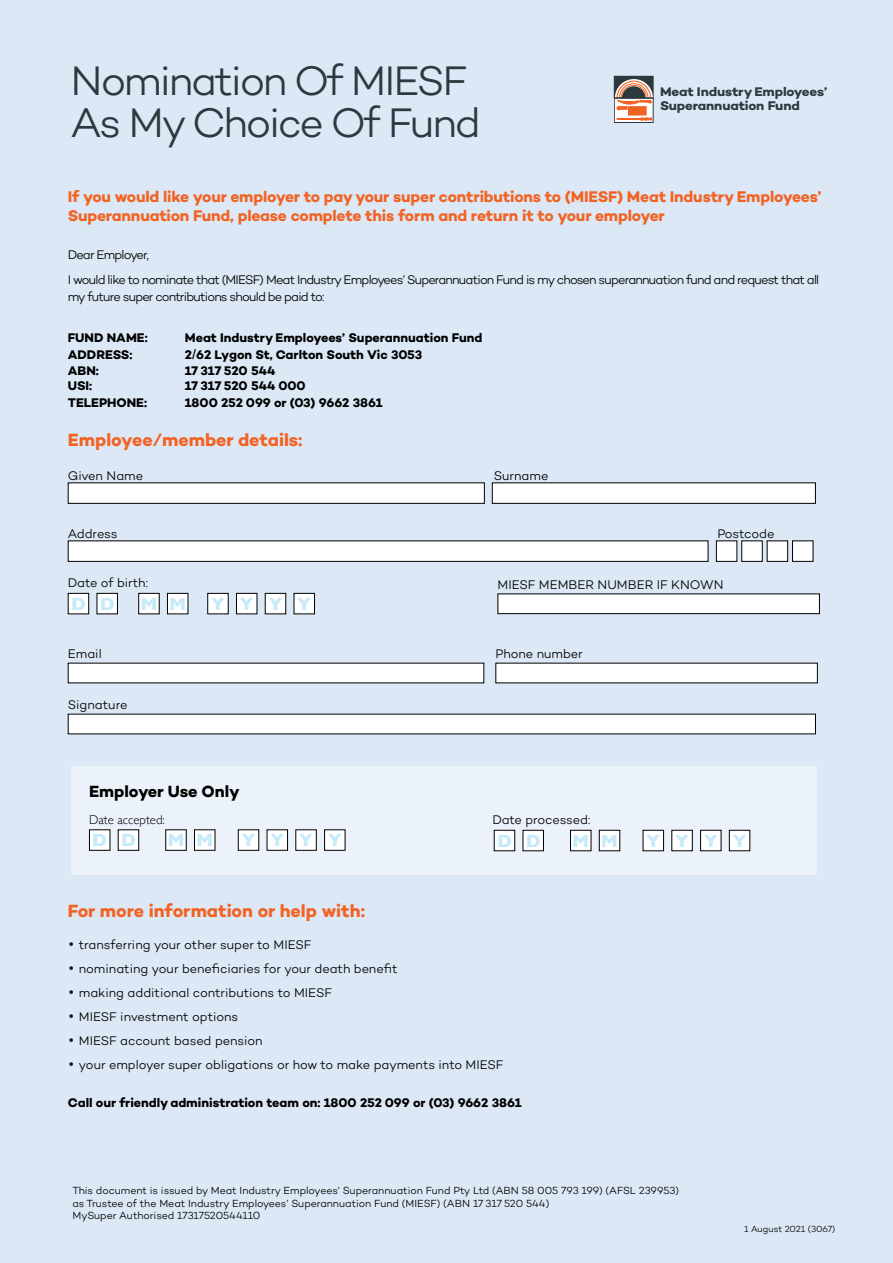
<style>
.page{position:relative;width:893px;height:1263px;background:#dce8f6}
.page>*{position:absolute;margin:0;border:0;box-sizing:border-box;transform-origin:0 0}
.t1{font:42px/42px "Campton Light DEMO";letter-spacing:-.055em;color:#2d393e}
.t2{font:18px "Campton Bold DEMO";letter-spacing:-.005em;color:#f26323}
.t3{font:700 18px "Gill Sans";letter-spacing:.845em;color:#c7eafb}
.t4{font:16.5px "Campton Bold DEMO";letter-spacing:-.005em;color:#000}
.t5{font:15.75px/19.5px "Campton Bold DEMO";letter-spacing:-.015em;color:#f26323}
.t6{font:12.75px "Campton Light DEMO";letter-spacing:-.01em;color:#000}
.t7{font:12.75px "Campton Bold DEMO";color:#000}
.t8{font:12.75px/25px "Campton Light DEMO";letter-spacing:-.06em;color:#000}
.t9{font:12.75px/13.5px "Campton Bold DEMO";letter-spacing:-.01em;color:#2d393e;scale:1.06 1}
.t10{font:300 12.75px "Gill Sans";color:#000}
.t11{font:10.5px/12.6px "Campton Light DEMO";color:#000}
.t12{font:9px "Campton Light DEMO";letter-spacing:-.005em;color:#000}
.s1{font-family:"Gill Sans";font-weight:600;font-size:14.25px}
.s2{font-family:"Gill Sans";font-weight:700}
.s3{font-family:"Gill Sans";font-weight:300;font-size:14.25px}
</style>
<div class="page">
<div style="left:71px;top:766px;width:745px;height:109px;background:#ecf2fa"></div>
<div style="left:68px;top:483px;width:416px;height:20px;background:#fff"></div>
<div style="left:68px;top:482px;width:417px;height:22px;border:1px solid #000"></div>
<div style="left:492px;top:483px;width:323px;height:20px;background:#fff"></div>
<div style="left:492px;top:482px;width:324px;height:22px;border:1px solid #000"></div>
<div style="left:68px;top:541px;width:640px;height:20px;background:#fff"></div>
<div style="left:68px;top:540px;width:640px;height:22px;border:1px solid #000"></div>
<div style="left:716px;top:541px;width:21px;height:20px;background:#fff"></div>
<div style="left:716px;top:540px;width:21px;height:22px;border:1px solid #000"></div>
<div style="left:742px;top:541px;width:20px;height:20px;background:#fff"></div>
<div style="left:741px;top:540px;width:22px;height:22px;border:1px solid #000"></div>
<div style="left:767px;top:541px;width:21px;height:20px;background:#fff"></div>
<div style="left:767px;top:540px;width:21px;height:22px;border:1px solid #000"></div>
<div style="left:792px;top:541px;width:21px;height:20px;background:#fff"></div>
<div style="left:792px;top:540px;width:21px;height:22px;border:1px solid #000"></div>
<div style="left:68px;top:593px;width:21px;height:21px;background:#fff"></div>
<div style="left:68px;top:593px;width:21px;height:21px;border:1px solid #000"></div>
<div style="left:97px;top:593px;width:20px;height:21px;background:#fff"></div>
<div style="left:97px;top:593px;width:21px;height:21px;border:1px solid #000"></div>
<div style="left:139px;top:593px;width:20px;height:21px;background:#fff"></div>
<div style="left:138px;top:593px;width:22px;height:21px;border:1px solid #000"></div>
<div style="left:167px;top:593px;width:21px;height:21px;background:#fff"></div>
<div style="left:167px;top:593px;width:21px;height:21px;border:1px solid #000"></div>
<div style="left:208px;top:593px;width:20px;height:21px;background:#fff"></div>
<div style="left:207px;top:593px;width:22px;height:21px;border:1px solid #000"></div>
<div style="left:236px;top:593px;width:21px;height:21px;background:#fff"></div>
<div style="left:236px;top:593px;width:21px;height:21px;border:1px solid #000"></div>
<div style="left:265px;top:593px;width:21px;height:21px;background:#fff"></div>
<div style="left:265px;top:593px;width:21px;height:21px;border:1px solid #000"></div>
<div style="left:294px;top:593px;width:20px;height:21px;background:#fff"></div>
<div style="left:294px;top:593px;width:21px;height:21px;border:1px solid #000"></div>
<div style="left:68px;top:663px;width:416px;height:20px;background:#fff"></div>
<div style="left:496px;top:663px;width:321px;height:20px;background:#fff"></div>
<div style="left:68px;top:714px;width:747px;height:20px;background:#fff"></div>
<div style="left:89px;top:830px;width:21px;height:20px;background:#fff"></div>
<div style="left:89px;top:829px;width:21px;height:22px;border:1px solid #000"></div>
<div style="left:118px;top:830px;width:21px;height:20px;background:#fff"></div>
<div style="left:118px;top:829px;width:21px;height:22px;border:1px solid #000"></div>
<div style="left:166px;top:830px;width:20px;height:20px;background:#fff"></div>
<div style="left:194px;top:830px;width:21px;height:20px;background:#fff"></div>
<div style="left:194px;top:829px;width:21px;height:22px;border:1px solid #000"></div>
<div style="left:238px;top:830px;width:21px;height:20px;background:#fff"></div>
<div style="left:238px;top:829px;width:21px;height:22px;border:1px solid #000"></div>
<div style="left:267px;top:830px;width:21px;height:20px;background:#fff"></div>
<div style="left:267px;top:829px;width:21px;height:22px;border:1px solid #000"></div>
<div style="left:296px;top:830px;width:20px;height:20px;background:#fff"></div>
<div style="left:295px;top:829px;width:22px;height:22px;border:1px solid #000"></div>
<div style="left:325px;top:830px;width:20px;height:20px;background:#fff"></div>
<div style="left:324px;top:829px;width:21px;height:22px;border:1px solid #000"></div>
<div style="left:498px;top:594px;width:321px;height:20px;background:#fff"></div>
<div style="left:497px;top:593px;width:323px;height:21px;border:1px solid #000"></div>
<div style="left:614px;top:98px;width:39px;height:25px;border:1px solid #2d393e"></div>
<div style="left:614px;top:76px;width:39px;height:22px;background:#2d393e"></div>
<svg style="left:614px;top:79px;width:39px;height:43px"></svg>
<hr style="left:615px;top:98px;width:38px;height:1px;background:#2d393e">
<div style="left:494px;top:830px;width:21px;height:21px;background:#fff"></div>
<div style="left:494px;top:830px;width:21px;height:21px;border:1px solid #000"></div>
<div style="left:523px;top:830px;width:20px;height:21px;background:#fff"></div>
<div style="left:523px;top:830px;width:21px;height:21px;border:1px solid #000"></div>
<div style="left:570px;top:830px;width:21px;height:21px;background:#fff"></div>
<div style="left:570px;top:830px;width:21px;height:21px;border:1px solid #000"></div>
<div style="left:599px;top:830px;width:21px;height:21px;background:#fff"></div>
<div style="left:599px;top:830px;width:21px;height:21px;border:1px solid #000"></div>
<div style="left:643px;top:830px;width:21px;height:21px;background:#fff"></div>
<div style="left:643px;top:830px;width:21px;height:21px;border:1px solid #000"></div>
<div style="left:672px;top:830px;width:20px;height:21px;background:#fff"></div>
<div style="left:671px;top:830px;width:22px;height:21px;border:1px solid #000"></div>
<div style="left:701px;top:830px;width:20px;height:21px;background:#fff"></div>
<div style="left:700px;top:830px;width:21px;height:21px;border:1px solid #000"></div>
<div style="left:729px;top:830px;width:21px;height:21px;background:#fff"></div>
<div style="left:729px;top:830px;width:21px;height:21px;border:1px solid #000"></div>
<h1 class="t1" style="left:71px;top:61px;width:412px">Nomination Of MIESF<br>As My Choice Of Fund</h1>
<p class="t9" style="left:660px;top:85px;width:159px">Meat Industry Employees’<br>Superannuation Fund</p>
<p class="t5" style="left:68px;top:187px;width:755px">If you would like your employer to pay your super contributions to (MIESF) Meat Industry Employees’<br>Superannuation Fund, please complete this form and return it to your employer</p>
<p class="t8" style="left:68px;top:243px;width:753px">Dear Employer,<br>I would like to nominate that (MIESF) Meat Industry Employees’ Superannuation Fund is my chosen superannuation fund and request that all</p>
<p class="t8" style="left:68px;top:285px;width:258px">my future super contributions should be paid to:</p>
<p class="t7" style="left:68px;top:330px;width:81px">FUND NAME:</p>
<p class="t7" style="left:185px;top:330px;width:299px">Meat Industry Employees’ Superannuation Fund</p>
<p class="t7" style="left:68px;top:348px;width:66px">ADDRESS:</p>
<p class="t7" style="left:185px;top:348px;width:239px">2<span class="s1">/</span>62 Lygon St, Carlton South Vic 3053</p>
<p class="t7" style="left:68px;top:363px;width:33px">ABN:</p>
<p class="t7" style="left:185px;top:363px;width:92px">17 317 520 544</p>
<p class="t7" style="left:68px;top:378px;width:26px">USI:</p>
<p class="t7" style="left:185px;top:378px;width:122px">17 317 520 544 000</p>
<p class="t7" style="left:68px;top:395px;width:81px">TELEPHONE:</p>
<p class="t7" style="left:185px;top:395px;width:199px">1800 252 099 or (03) 9662 3861</p>
<h2 class="t2" style="left:68px;top:429px;width:236px">Employee<span class="s2">/</span>member details:</h2>
<p class="t6" style="left:68px;top:469px;width:77px">Given Name</p>
<p class="t6" style="left:494px;top:469px;width:56px">Surname</p>
<p class="t6" style="left:68px;top:527px;width:51px">Address</p>
<p class="t6" style="left:717px;top:527px;width:59px">Postcode</p>
<p class="t6" style="left:68px;top:576px;width:82px">Date of birth:</p>
<h2 class="t3" style="left:71px;top:589px;width:45px">D D</h2>
<h2 class="t3" style="left:140px;top:589px;width:48px">M M</h2>
<h2 class="t3" style="left:211px;top:589px;width:101px">YYYY</h2>
<p class="t6" style="left:68px;top:647px;width:35px">Email</p>
<p class="t6" style="left:495px;top:647px;width:89px">Phone number</p>
<p class="t6" style="left:497px;top:577px;width:228px">MIESF MEMBER NUMBER IF KNOWN</p>
<p class="t6" style="left:68px;top:698px;width:61px">Signature</p>
<p class="t4" style="left:89px;top:781px;width:152px">Employer Use Only</p>
<p class="t10" style="left:89px;top:809px;width:77px">Date accepted:</p>
<p class="t6" style="left:492px;top:813px;width:99px">Date processed:</p>
<h2 class="t3" style="left:92px;top:826px;width:45px">D D</h2>
<h2 class="t3" style="left:167px;top:826px;width:48px">M M</h2>
<h2 class="t3" style="left:242px;top:826px;width:101px">YYYY</h2>
<h2 class="t3" style="left:497px;top:826px;width:45px">D D</h2>
<h2 class="t3" style="left:572px;top:826px;width:48px">M M</h2>
<h2 class="t3" style="left:646px;top:826px;width:101px">YYYY</h2>
<h2 class="t2" style="left:68px;top:900px;width:299px">For more information or help with:</h2>
<p class="t6" style="left:68px;top:938px;width:245px"><span class="s3">•</span> transferring your other super to MIESF</p>
<p class="t6" style="left:68px;top:962px;width:331px"><span class="s3">•</span> nominating your beneficiaries for your death benefit</p>
<p class="t6" style="left:68px;top:986px;width:266px"><span class="s3">•</span> making additional contributions to MIESF</p>
<p class="t6" style="left:68px;top:1010px;width:172px"><span class="s3">•</span> MIESF investment options</p>
<p class="t6" style="left:68px;top:1034px;width:196px"><span class="s3">•</span> MIESF account based pension</p>
<p class="t6" style="left:68px;top:1058px;width:437px"><span class="s3">•</span> your employer super obligations or how to make payments into MIESF</p>
<p class="t7" style="left:68px;top:1095px;width:455px">Call our friendly administration team on: 1800 252 099 or (03) 9662 3861</p>
<p class="t11" style="left:72px;top:1184px;width:608px">This document is issued by Meat Industry Employees’ Superannuation Fund Pty Ltd (ABN 58 005 793 199) (AFSL 239953) as Trustee of the Meat Industry Employees’ Superannuation Fund (MIESF) (ABN 17 317 520 544)<br>MySuper Authorised 17317520544110</p>
<p class="t12" style="left:744px;top:1224px;width:93px">1 August 2021 (3067)</p>
</div>
